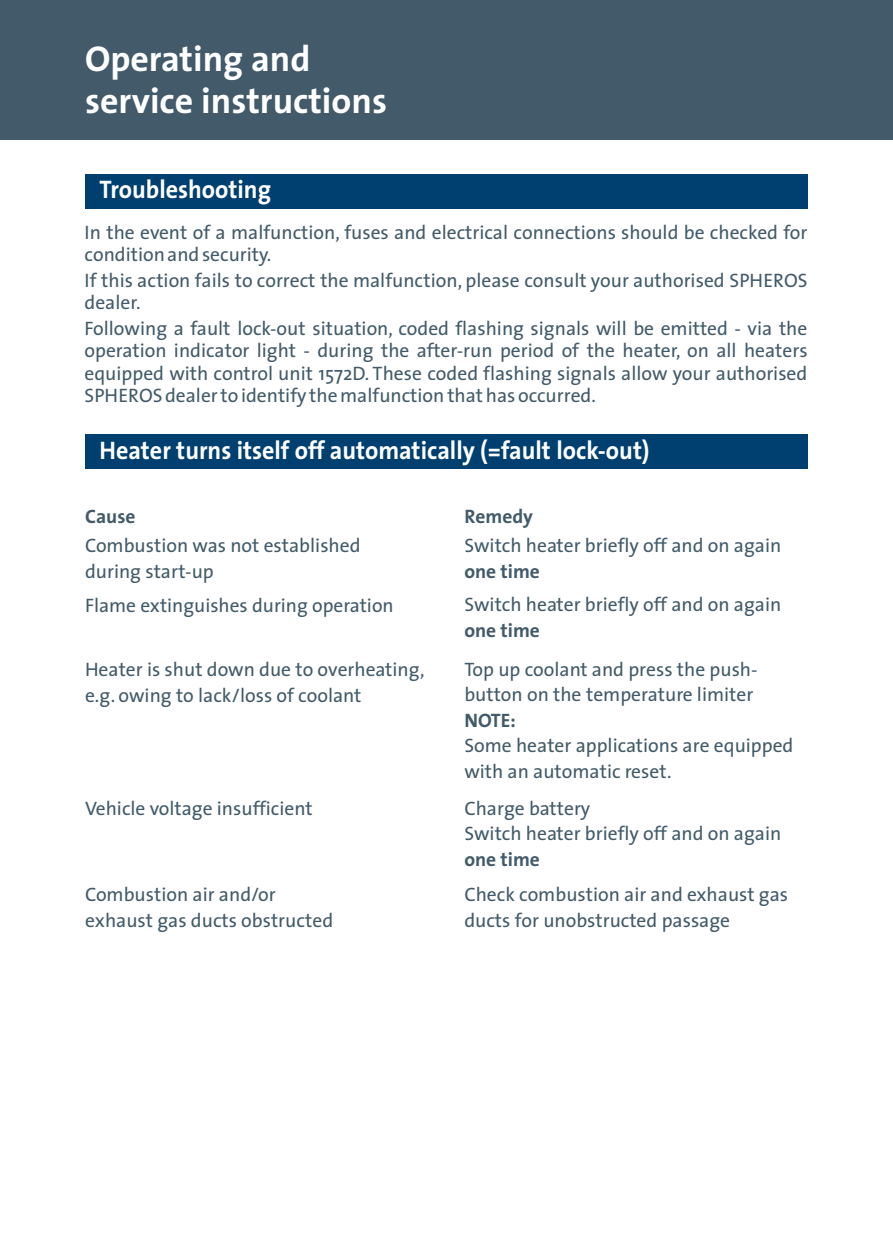
<style>
.page{position:relative;width:893px;height:1259px;background:#fff}
.page>*{position:absolute;margin:0;border:0;box-sizing:border-box;transform-origin:0 0}
.t1{font:700 36px/42px "The Sans";color:#fff}
.t2{font:700 25.5px "The Sans";color:#fff;scale:.94 1}
.t3{font:19.5px/22.5px "The Sans";color:#425a69}
.t4{font:700 19.5px "The Sans";color:#425a69}
</style>
<div class="page">
<div style="left:0;top:0;width:893px;height:140px;background:#425a69"></div>
<div style="left:85px;top:174px;width:723px;height:34px;background:#004071"></div>
<div style="left:85px;top:435px;width:723px;height:34px;background:#004071"></div>
<h1 class="t1" style="left:85px;top:43px;width:303px">Operating and service instructions</h1>
<h2 class="t2" style="left:100px;top:181px;width:184px">Troubleshooting</h2>
<p class="t3" style="left:85px;top:224px;width:724px">In the event of a malfunction, fuses and electrical connections should be checked for condition and security.</p>
<p class="t3" style="left:85px;top:272px;width:725px">If this action fails to correct the malfunction, please consult your authorised SPHEROS dealer.</p>
<p class="t3" style="left:85px;top:320px;width:725px;text-align:justify">Following a fault lock-out situation, coded flashing signals will be emitted - via the operation indicator light - during the after-run period of the heater, on all heaters equipped with control unit 1572D. These coded flashing signals allow your authorised SPHEROS dealer to identify the malfunction that has occurred.</p>
<h2 class="t2" style="left:100px;top:441px;width:586px">Heater turns itself off automatically (=fault lock-out)</h2>
<p class="t4" style="left:85px;top:509px;width:52px">Cause</p>
<p class="t4" style="left:464px;top:509px;width:70px">Remedy</p>
<p class="t3" style="left:85px;top:536px;width:277px;line-height:25.5px">Combustion was not established during start-up</p>
<p class="t3" style="left:85px;top:597px;width:310px">Flame extinguishes during operation</p>
<p class="t3" style="left:464px;top:537px;width:319px">Switch heater briefly off and on again</p>
<p class="t4" style="left:464px;top:564px;width:77px">one time</p>
<p class="t3" style="left:464px;top:596px;width:319px">Switch heater briefly off and on again</p>
<p class="t4" style="left:464px;top:623px;width:77px">one time</p>
<p class="t3" style="left:464px;top:660px;width:295px;line-height:25.2px">Top up coolant and press the push&shy;button on the temperature limiter</p>
<p class="t4" style="left:464px;top:713px;width:53px">NOTE:</p>
<p class="t3" style="left:464px;top:736px;width:331px;line-height:25.5px">Some heater applications are equipped with an automatic reset.</p>
<p class="t3" style="left:464px;top:799px;width:319px;line-height:25.2px">Charge battery<br>Switch heater briefly off and on again</p>
<p class="t4" style="left:464px;top:852px;width:77px">one time</p>
<p class="t3" style="left:464px;top:885px;width:325px;line-height:25.5px">Check combustion air and exhaust gas ducts for unobstructed passage</p>
<p class="t3" style="left:85px;top:660px;width:341px;line-height:25.2px">Heater is shut down due to overheating, e.g. owing to lack/loss of coolant</p>
<p class="t3" style="left:85px;top:800px;width:229px">Vehicle voltage insufficient</p>
<p class="t3" style="left:85px;top:885px;width:250px;line-height:25.5px">Combustion air and/or exhaust gas ducts obstructed</p>
</div>
